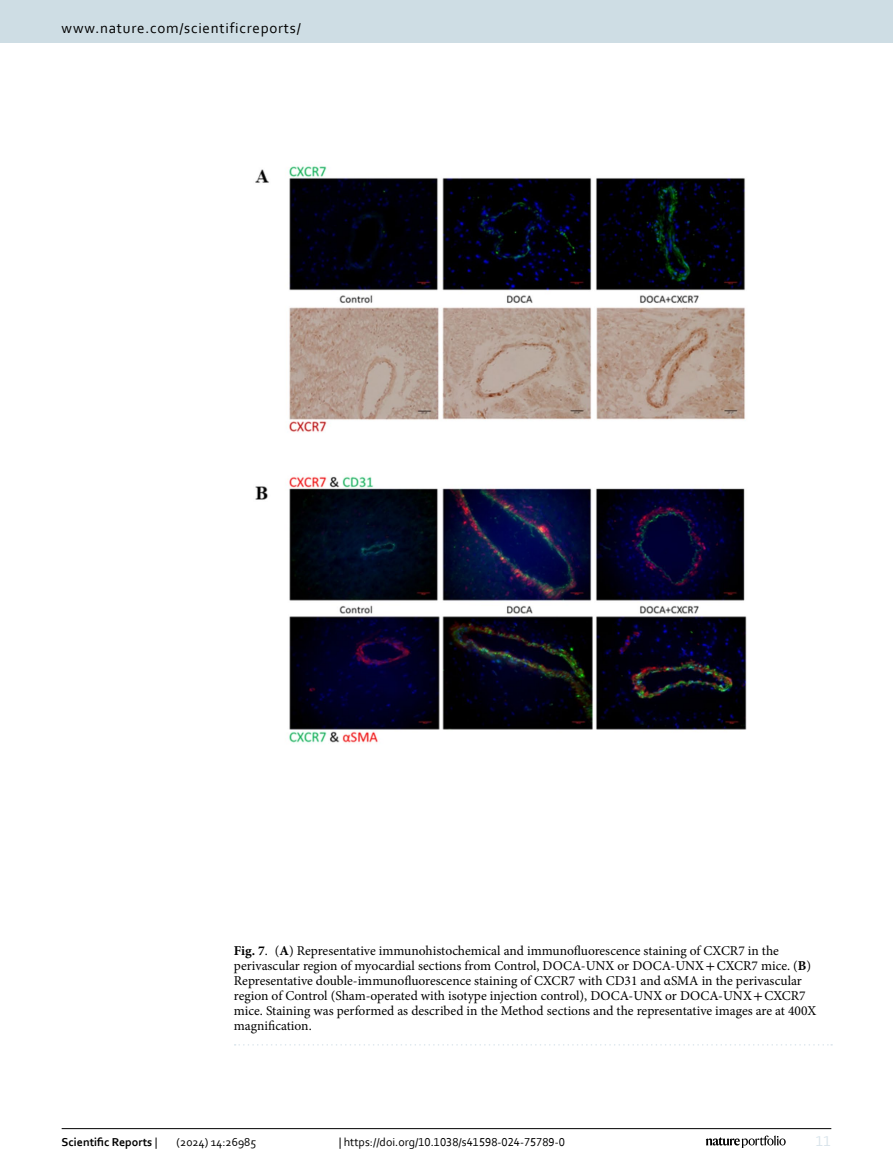
<style>
.page{position:relative;width:893px;height:1174px;background:#fff}
.page>*{position:absolute;margin:0;border:0;box-sizing:border-box;transform-origin:0 0}
.t1{font:15px "Corbel";letter-spacing:.05em;color:#000}
.t2{font:15px "Corbel";color:#d9e4eb}
.Figure_Caption{font:13.5px/15px "Minion Pro";color:#000}
.t3{font:12px "Corbel";color:#000}
.t4{font:700 12px "Corbel";color:#000}
.s1{font-weight:700}
.s2{font-family:"STIX"}
.s3{font-weight:400}
</style>
<div class="page">
<img style="left:255px;top:166px;width:492px;height:577px">
<svg style="left:235px;top:1044px;width:597px;height:1px"></svg>
<hr style="left:62px;top:1128px;width:769px;height:1px;background:#000">
<svg style="left:706px;top:1135px;width:80px;height:12px"></svg>
<div style="left:0;top:0;width:893px;height:43px;background:#cedde4"></div>
<p class="t1" style="left:62px;top:18px;width:241px">www.nature.com/scientificreports/</p>
<p class="Figure_Caption" style="left:234px;top:942px;width:584px"><span class="s1">Fig. 7</span>. (<span class="s1">A</span>) Representative immunohistochemical and immunofluorescence staining of CXCR7 in the perivascular region of myocardial sections from Control, DOCA-UNX or DOCA-UNX<span class="s2">+</span>CXCR7 mice. (<span class="s1">B</span>)<br>Representative double-immunofluorescence staining of CXCR7 with CD31 and αSMA in the perivascular region of Control (Sham-operated with isotype injection control), DOCA-UNX or DOCA-UNX<span class="s2">+</span>CXCR7 mice. Staining was performed as described in the Method sections and the representative images are at 400X magnification.</p>
<p class="t4" style="left:62px;top:1134px;width:97px">Scientific Reports <span class="s3">|</span></p>
<p class="t3" style="left:177px;top:1134px;width:81px">(2024) 14:26985</p>
<p class="t3" style="left:339px;top:1134px;width:228px">| https://doi.org/10.1038/s41598-024-75789-0</p>
<p class="t2" style="left:816px;top:1132px;width:17px">11</p>
</div>
